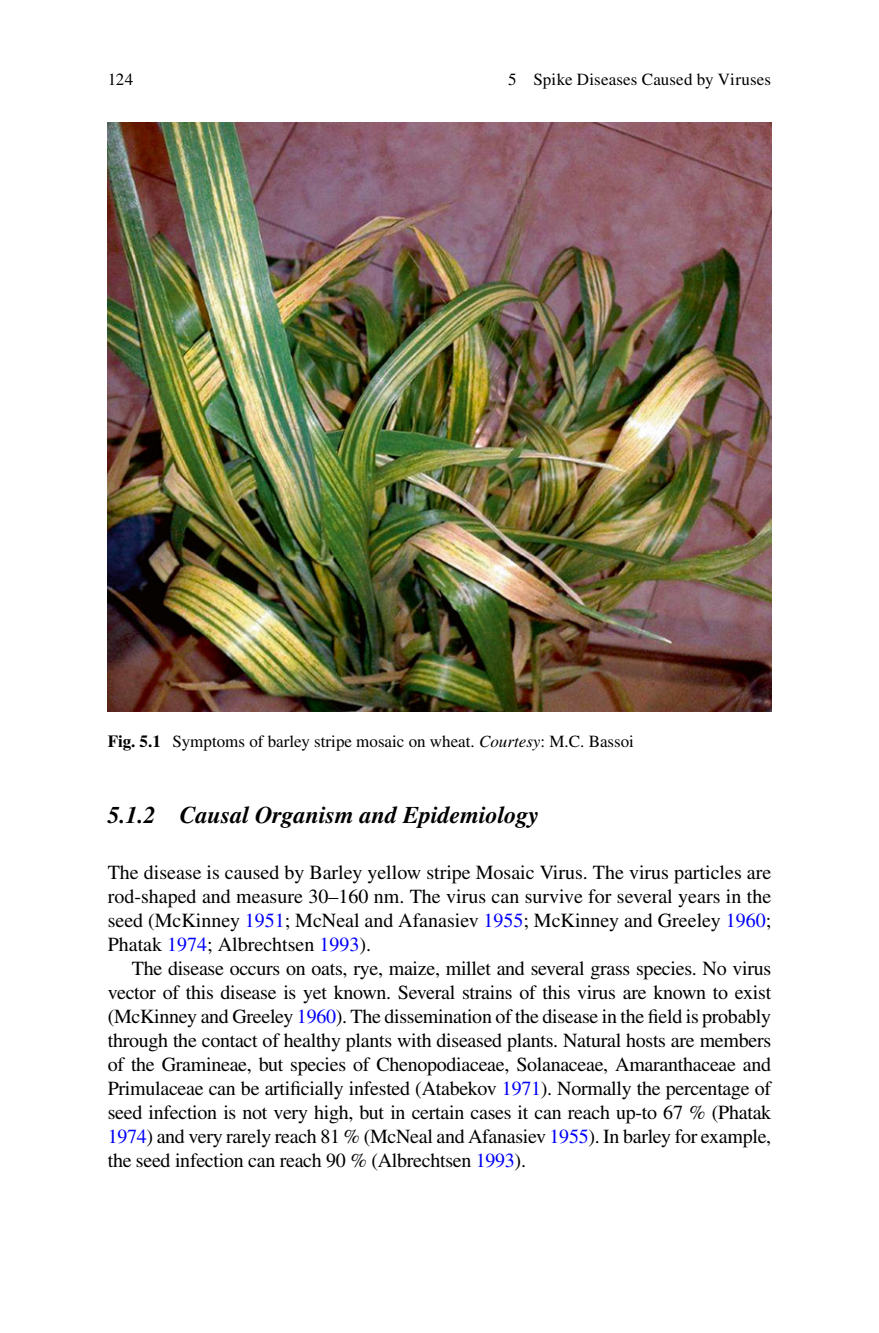
<style>
.page{position:relative;width:879px;height:1333px;background:#fff}
.page>*{position:absolute;margin:0;border:0;box-sizing:border-box;transform-origin:0 0}
.t1{font:italic 700 24px "Times";color:#000}
.t2{font:20px/24px "Times";letter-spacing:-.015em;color:#000;text-align:justify}
.t3{font:17px "Times";color:#000}
.s1{font-weight:700}
.s2{font-style:italic}
.s3{color:#0000fa}
</style>
<div class="page">
<img style="left:108px;top:122px;width:663px;height:589px">
<p class="t3" style="left:108px;top:73px;width:27px">124</p>
<p class="t3" style="left:508px;top:73px;width:265px">5 Spike Diseases Caused by Viruses</p>
<p class="t3" style="left:108px;top:734px;width:528px"><span class="s1">Fig. 5.1</span> Symptoms of barley stripe mosaic on wheat. <span class="s2">Courtesy</span> : M.C. Bassoi</p>
<p class="t1" style="left:108px;top:806px;width:433px">5.1.2 Causal Organism and Epidemiology</p>
<p class="t2" style="left:108px;top:862px;width:665px">The disease is caused by Barley yellow stripe Mosaic Virus. The virus particles are rod-shaped and measure 30–160 nm. The virus can survive for several years in the seed (McKinney <span class="s3">1951</span> ; McNeal and Afanasiev <span class="s3">1955</span> ; McKinney and Greeley <span class="s3">1960</span> ; Phatak <span class="s3">1974</span> ; Albrechtsen <span class="s3">1993</span> ).</p>
<p class="t2" style="left:108px;top:958px;width:665px;text-indent:24px">The disease occurs on oats, rye, maize, millet and several grass species. No virus vector of this disease is yet known. Several strains of this virus are known to exist (McKinney and Greeley <span class="s3">1960</span> ). The dissemination of the disease in the field is probably through the contact of healthy plants with diseased plants. Natural hosts are members of the Gramineae, but species of Chenopodiaceae, Solanaceae, Amaranthaceae and Primulaceae can be artificially infested (Atabekov <span class="s3">1971</span> ). Normally the percentage of seed infection is not very high, but in certain cases it can reach up-to 67 % (Phatak <span class="s3">1974</span> ) and very rarely reach 81 % (McNeal and Afanasiev <span class="s3">1955</span> ). In barley for example, the seed infection can reach 90 % (Albrechtsen <span class="s3">1993</span> ).</p>
</div>
